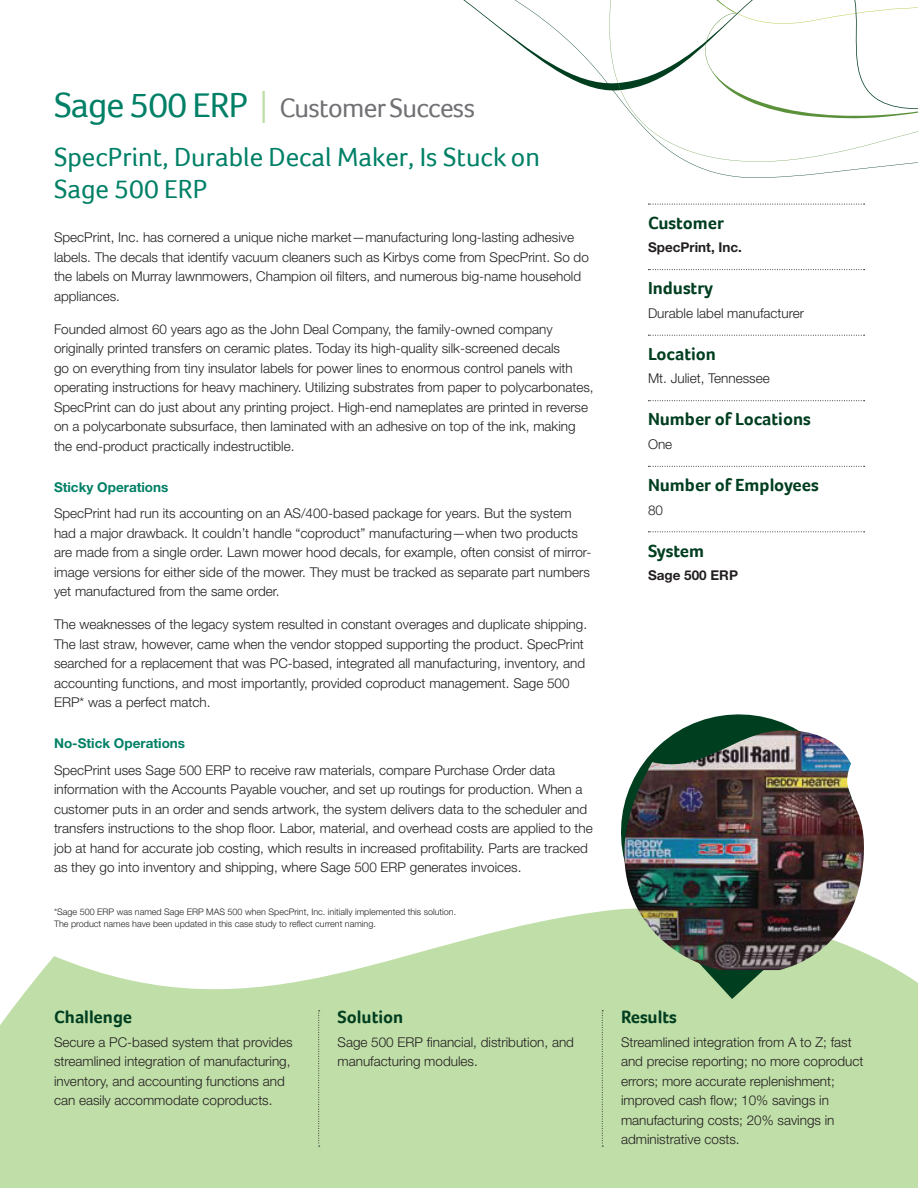
<style>
.page{position:relative;width:918px;height:1188px;background:#fff}
.page>*{position:absolute;margin:0;border:0;box-sizing:border-box;transform-origin:0 0}
.t1{font:27.3px "Foco";letter-spacing:-.025em;color:#717074}
.t2{font:27px/32.2px "Foco";color:#008066}
.Side_Header{font:700 18px "Foco";color:#003e20}
.Bottom_Challenge_Hea{font:700 18px "Foco";color:#003e20}
.Body{font:300 13.5px/19.5px "Helvetica Neue LT Std";color:#231f20}
.Subhead{font:700 13.5px "Helvetica Neue LT Std";color:#008066}
.Bold_Body{font:700 13.5px "Helvetica Neue LT Std";color:#231f20}
.t3{font:300 9px "Helvetica Neue LT Std";color:#231f20}
.s1{font-size:35.85px;color:#008066}
.s2{font-family:"Helvetica Neue LT Std";font-weight:300;font-size:44.85px;color:#c0dea8}
</style>
<div class="page">
<svg style="left:0;top:910px;width:918px;height:278px;fill:#c0dea8"></svg>
<svg style="left:463px;top:0;width:455px;height:178px"></svg>
<svg style="left:608px;top:714px;width:262px;height:285px;fill:#c0dea8"></svg>
<img style="left:624px;top:730px;width:240px;height:240px">
<svg style="left:648px;top:204px;width:217px;height:1px"></svg>
<svg style="left:648px;top:269px;width:217px;height:1px"></svg>
<svg style="left:648px;top:335px;width:217px;height:1px"></svg>
<svg style="left:648px;top:400px;width:217px;height:1px"></svg>
<svg style="left:648px;top:466px;width:217px;height:1px"></svg>
<svg style="left:648px;top:531px;width:217px;height:1px"></svg>
<svg style="left:602px;top:1010px;width:1px;height:137px"></svg>
<svg style="left:318px;top:1010px;width:2px;height:137px"></svg>
<p class="t1" style="left:54px;top:92px;width:423px"><span class="s1">Sage 500 ERP</span> <span class="s2">I</span> Customer Success</p>
<p class="t2" style="left:54px;top:141px;width:488px">SpecPrint, Durable Decal Maker, Is Stuck on<br>Sage 500 ERP</p>
<p class="Body" style="left:54px;top:227px;width:536px">SpecPrint, Inc. has cornered a unique niche market—manufacturing long-lasting adhesive labels. The decals that identify vacuum cleaners such as Kirbys come from SpecPrint. So do the labels on Murray lawnmowers, Champion oil filters, and numerous big-name household appliances.</p>
<p class="Body" style="left:54px;top:319px;width:541px">Founded almost 60 years ago as the John Deal Company, the family-owned company originally printed transfers on ceramic plates. Today its high-quality silk-screened decals<br>go on everything from tiny insulator labels for power lines to enormous control panels with operating instructions for heavy machinery. Utilizing substrates from paper to polycarbonates, SpecPrint can do just about any printing project. High-end nameplates are printed in reverse on a polycarbonate subsurface, then laminated with an adhesive on top of the ink, making the end-product practically indestructible.</p>
<p class="Subhead" style="left:54px;top:479px;width:116px">Sticky Operations</p>
<p class="Body" style="left:54px;top:503px;width:539px">SpecPrint had run its accounting on an AS/400-based package for years. But the system had a major drawback. It couldn’t handle “coproduct” manufacturing—when two products are made from a single order. Lawn mower hood decals, for example, often consist of mirror&shy;image versions for either side of the mower. They must be tracked as separate part numbers yet manufactured from the same order.</p>
<p class="Body" style="left:54px;top:614px;width:535px">The weaknesses of the legacy system resulted in constant overages and duplicate shipping.<br>The last straw, however, came when the vendor stopped supporting the product. SpecPrint searched for a replacement that was PC-based, integrated all manufacturing, inventory, and accounting functions, and most importantly, provided coproduct management. Sage 500<br>ERP* was a perfect match.</p>
<p class="Subhead" style="left:54px;top:735px;width:133px">No-Stick Operations</p>
<p class="Body" style="left:54px;top:760px;width:540px">SpecPrint uses Sage 500 ERP to receive raw materials, compare Purchase Order data information with the Accounts Payable voucher, and set up routings for production. When a customer puts in an order and sends artwork, the system delivers data to the scheduler and transfers instructions to the shop floor. Labor, material, and overhead costs are applied to the job at hand for accurate job costing, which results in increased profitability. Parts are tracked as they go into inventory and shipping, where Sage 500 ERP generates invoices.</p>
<p class="t3" style="left:54px;top:906px;width:404px">*Sage 500 ERP was named Sage ERP MAS 500 when SpecPrint, Inc. initially implemented this solution.</p>
<p class="t3" style="left:54px;top:919px;width:323px">The product names have been updated in this case study to reflect current naming.</p>
<p class="Side_Header" style="left:648px;top:212px;width:77px">Customer</p>
<p class="Bold_Body" style="left:648px;top:239px;width:96px">SpecPrint, Inc.</p>
<p class="Side_Header" style="left:648px;top:278px;width:67px">Industry</p>
<p class="Body" style="left:648px;top:303px;width:158px">Durable label manufacturer</p>
<p class="Side_Header" style="left:648px;top:343px;width:70px">Location</p>
<p class="Body" style="left:648px;top:369px;width:123px">Mt. Juliet, Tennessee</p>
<p class="Side_Header" style="left:648px;top:409px;width:164px">Number of Locations</p>
<p class="Body" style="left:648px;top:434px;width:26px">One</p>
<p class="Side_Header" style="left:648px;top:474px;width:172px">Number of Employees</p>
<p class="Body" style="left:648px;top:500px;width:17px">80</p>
<p class="Side_Header" style="left:648px;top:540px;width:58px">System</p>
<p class="Bold_Body" style="left:648px;top:567px;width:92px">Sage 500 ERP</p>
<p class="Bottom_Challenge_Hea" style="left:54px;top:1006px;width:80px">Challenge</p>
<p class="Body" style="left:54px;top:1032px;width:240px">Secure a PC-based system that provides streamlined integration of manufacturing, inventory, and accounting functions and can easily accommodate coproducts.</p>
<p class="Bottom_Challenge_Hea" style="left:338px;top:1007px;width:67px">Solution</p>
<p class="Body" style="left:338px;top:1032px;width:238px">Sage 500 ERP financial, distribution, and manufacturing modules.</p>
<p class="Bottom_Challenge_Hea" style="left:621px;top:1007px;width:57px">Results</p>
<p class="Body" style="left:621px;top:1032px;width:244px">Streamlined integration from A to Z; fast and precise reporting; no more coproduct errors; more accurate replenishment; improved cash flow; 10% savings in manufacturing costs; 20% savings in administrative costs.</p>
</div>
